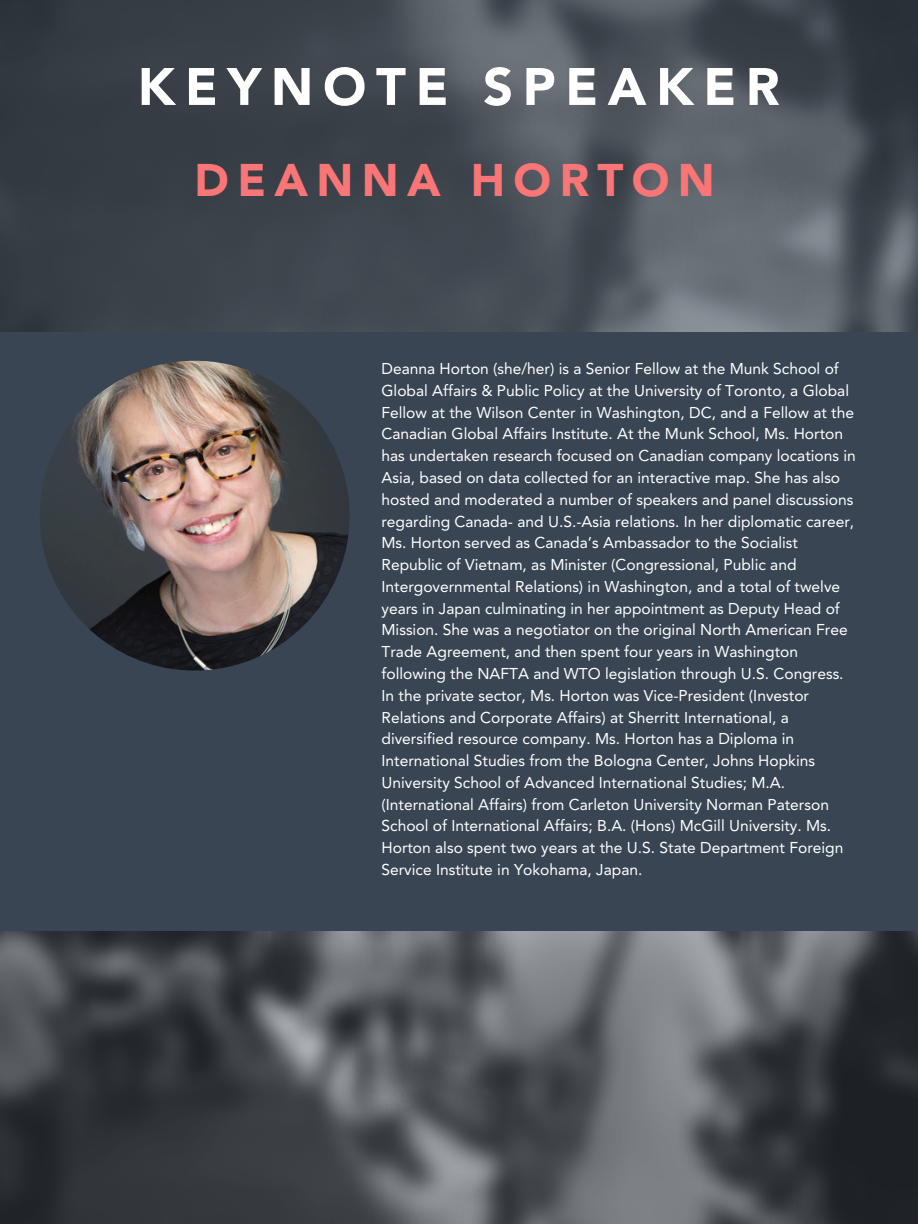
<style>
.page{position:relative;width:918px;height:1224px;background:#394553}
.page>*{position:absolute;margin:0;border:0;box-sizing:border-box;transform-origin:0 0}
.t1{font:900 52.2px "Avenir LT Std";letter-spacing:.185em;color:#fff}
.t2{font:900 45.3px "Avenir LT Std";letter-spacing:.185em;color:#fa7575}
.t3{font:15.6px/21.8px "Avenir LT Std";color:#fff}
</style>
<div class="page">
<img style="left:0;top:0;width:918px;height:331px">
<img style="left:0;top:932px;width:918px;height:292px">
<img style="left:40px;top:361px;width:310px;height:310px;border-radius:50%">
<p class="t1" style="left:138px;top:65px;width:643px">KEYNOTE SPEAKER</p>
<p class="t2" style="left:195px;top:162px;width:522px">DEANNA HORTON</p>
<p class="t3" style="left:382px;top:359px;width:476px">Deanna Horton (she/her) is a Senior Fellow at the Munk School of Global Affairs &amp; Public Policy at the University of Toronto, a Global Fellow at the Wilson Center in Washington, DC, and a Fellow at the Canadian Global Affairs Institute. At the Munk School, Ms. Horton has undertaken research focused on Canadian company locations in Asia, based on data collected for an interactive map. She has also hosted and moderated a number of speakers and panel discussions regarding Canada- and U.S.-Asia relations. In her diplomatic career, Ms. Horton served as Canada’s Ambassador to the Socialist Republic of Vietnam, as Minister (Congressional, Public and Intergovernmental Relations) in Washington, and a total of twelve years in Japan culminating in her appointment as Deputy Head of Mission. She was a negotiator on the original North American Free Trade Agreement, and then spent four years in Washington following the NAFTA and WTO legislation through U.S. Congress.<br>In the private sector, Ms. Horton was Vice-President (Investor Relations and Corporate Affairs) at Sherritt International, a diversified resource company. Ms. Horton has a Diploma in International Studies from the Bologna Center, Johns Hopkins University School of Advanced International Studies; M.A. (International Affairs) from Carleton University Norman Paterson School of International Affairs; B.A. (Hons) McGill University. Ms.<br>Horton also spent two years at the U.S. State Department Foreign Service Institute in Yokohama, Japan.</p>
</div>
